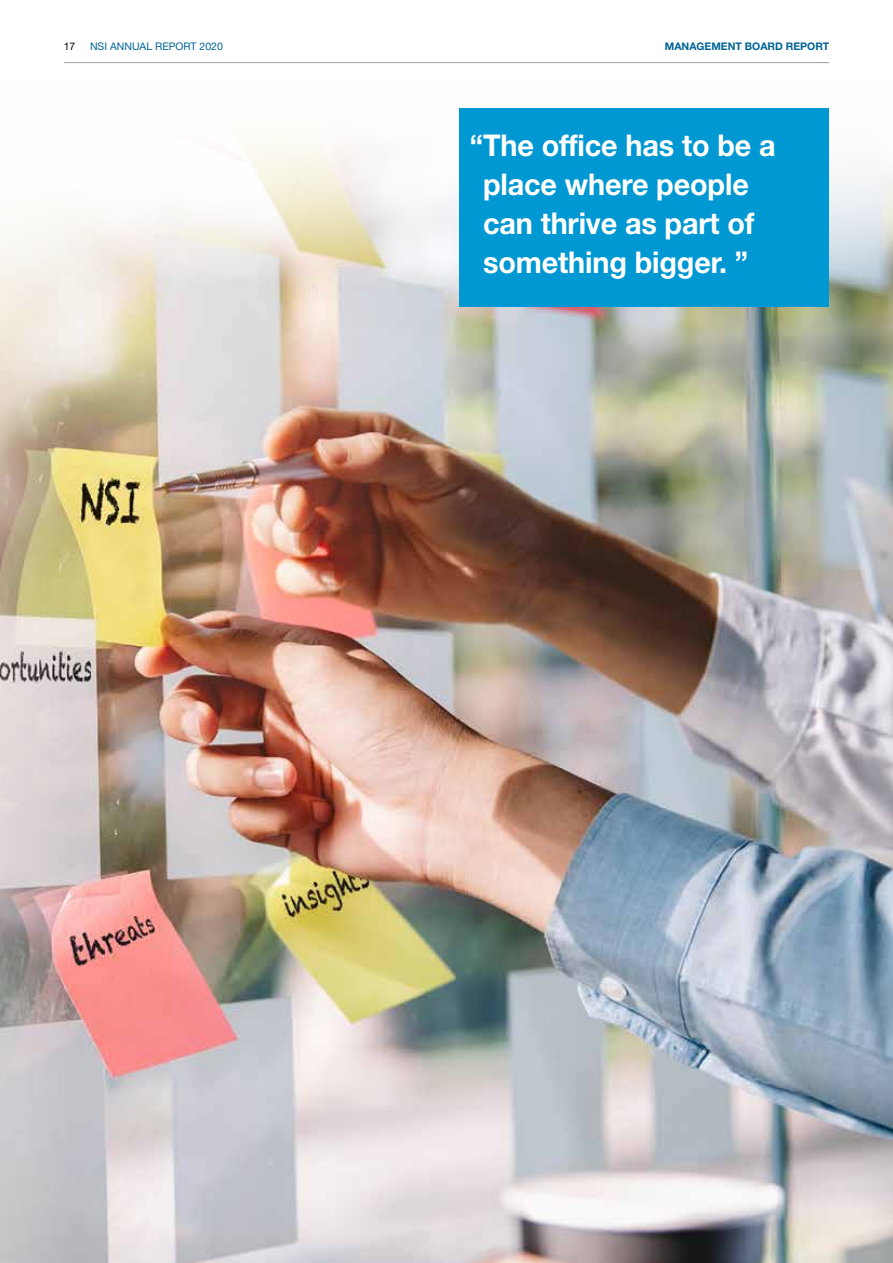
<style>
.page{position:relative;width:893px;height:1263px;background:#fff}
.page>*{position:absolute;margin:0;border:0;box-sizing:border-box;transform-origin:0 0}
.t1{font:700 30px/39px "Helvetica Neue";letter-spacing:-.005em;color:#fff;text-align:center;scale:.96 1}
.t2{font:700 10.5px "Helvetica Neue";color:#006496}
.t3{font:10.5px "Helvetica Neue";color:#006496}
.t4{font:10.5px "Helvetica Neue";color:#000}
</style>
<div class="page">
<img style="left:64px;top:286px;width:829px;height:977px">
<svg style="left:64px;top:62px;width:829px;height:224px"></svg>
<svg style="left:0;top:62px;width:64px;height:1201px"></svg>
<div style="left:459px;top:108px;width:370px;height:198px;background:#0098d2"></div>
<hr style="left:64px;top:62px;width:765px;height:1px;background:#9c9e9f">
<p class="t4" style="left:64px;top:40px;width:13px">17</p>
<p class="t3" style="left:90px;top:40px;width:134px">NSI ANNUAL REPORT 2020</p>
<p class="t2" style="left:665px;top:39px;width:166px">MANAGEMENT BOARD REPORT</p>
<p class="t1" style="left:470px;top:125px;width:320px">“The office has to be a place where people can thrive as part of something bigger. ”</p>
</div>
